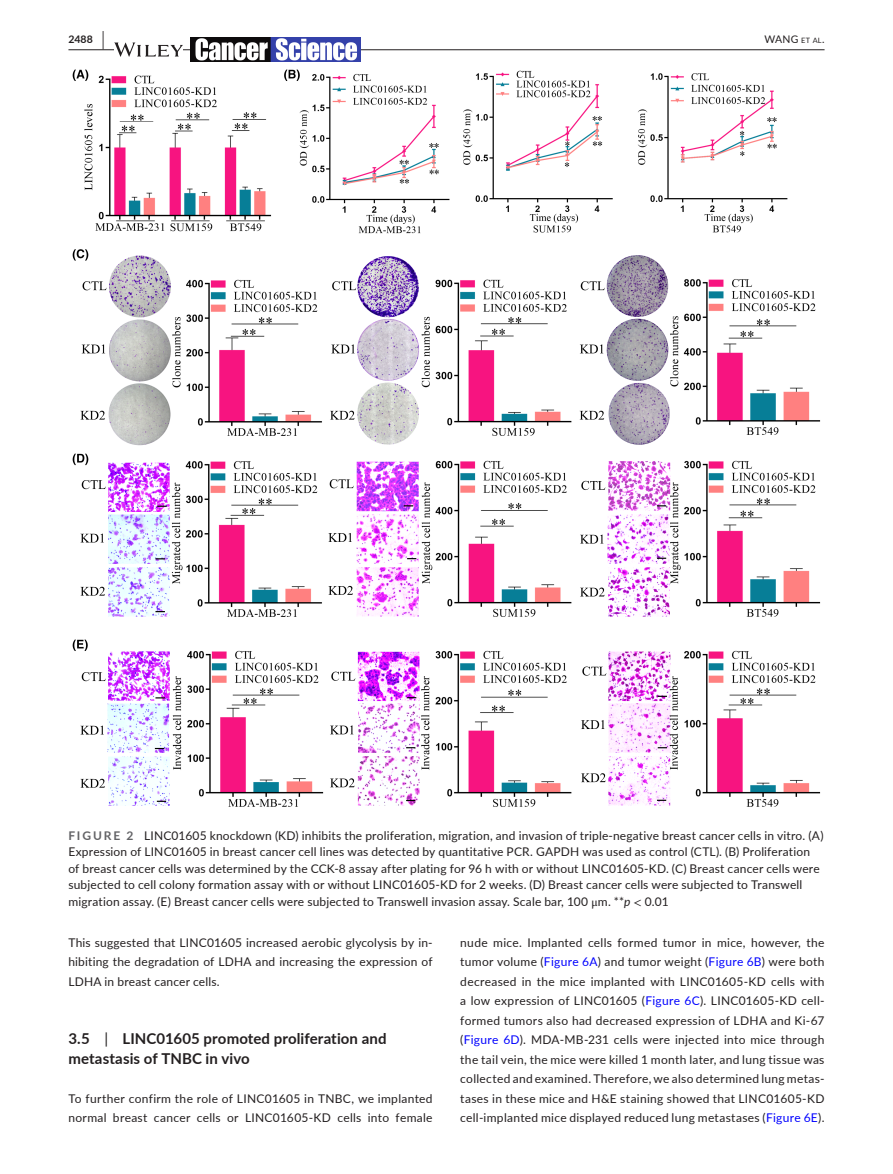
<style>
.page{position:relative;width:893px;height:1174px;background:#fff}
.page>*{position:absolute;margin:0;border:0;box-sizing:border-box;transform-origin:0 0}
.t1{font:700 15px/19.5px "Lato";letter-spacing:.005em;color:#231f20}
.t2{font:12px/19.5px "Lato";letter-spacing:.015em;color:#231f20;text-align:justify}
.t3{font:10.5px "Lato";color:#231f20}
.t4{font:700 10.5px "Lato";color:#231f20}
.s1{font-size:19.5px}
.s2{font-size:7.35px}
.s3{font-weight:700;color:#636366}
.s4{font-family:"STIX"}
.s5{font-style:italic}
.s6{font-weight:400}
.s7{color:#00f}
</style>
<div class="page">
<hr style="left:68px;top:49px;width:756px;height:1px;background:#231f20">
<svg style="left:114px;top:42px;width:69px;height:15px"></svg>
<img style="left:191px;top:38px;width:170px;height:24px">
<img style="left:72px;top:69px;width:749px;height:738px">
<p class="t4" style="left:68px;top:31px;width:37px">2488 <span class="s1">|</span></p>
<p class="t3" style="left:765px;top:31px;width:61px">WANG <span class="s2">et al</span>.</p>
<p class="t2" style="left:68px;top:826px;width:757px;line-height:16.5px;text-align:left"><span class="s3">FIGURE 2</span> LINC01605 knockdown (KD) inhibits the proliferation, migration, and invasion of triple-negative breast cancer cells in vitro. (A)<br>Expression of LINC01605 in breast cancer cell lines was detected by quantitative PCR. GAPDH was used as control (CTL). (B) Proliferation of breast cancer cells was determined by the CCK-8 assay after plating for 96 h with or without LINC01605-KD. (C) Breast cancer cells were subjected to cell colony formation assay with or without LINC01605-KD for 2 weeks. (D) Breast cancer cells were subjected to Transwell migration assay. (E) Breast cancer cells were subjected to Transwell invasion assay. Scale bar, 100 <span class="s4">μ</span>m. **<span class="s5">p</span> <span class="s4">&lt;</span> 0.01</p>
<p class="t2" style="left:68px;top:932px;width:366px">This suggested that LINC01605 increased aerobic glycolysis by in&shy;hibiting the degradation of LDHA and increasing the expression of LDHA in breast cancer cells.</p>
<p class="t1" style="left:68px;top:1028px;width:320px">3.5 <span class="s6">|</span> LINC01605 promoted proliferation and metastasis of TNBC in vivo</p>
<p class="t2" style="left:68px;top:1088px;width:366px">To further confirm the role of LINC01605 in TNBC, we implanted normal breast cancer cells or LINC01605-KD cells into female</p>
<p class="t2" style="left:460px;top:932px;width:366px">nude mice. Implanted cells formed tumor in mice, however, the tumor volume (<span class="s7">Figure 6A</span>) and tumor weight (<span class="s7">Figure 6B</span>) were both decreased in the mice implanted with LINC01605-KD cells with a low expression of LINC01605 (<span class="s7">Figure 6C</span>). LINC01605-KD cell&shy;formed tumors also had decreased expression of LDHA and Ki-67 (<span class="s7">Figure 6D</span>). MDA-MB-231 cells were injected into mice through the tail vein, the mice were killed 1 month later, and lung tissue was collected and examined. Therefore, we also determined lung metas&shy;tases in these mice and H&amp;E staining showed that LINC01605-KD cell-implanted mice displayed reduced lung metastases (<span class="s7">Figure 6E</span>).</p>
</div>
